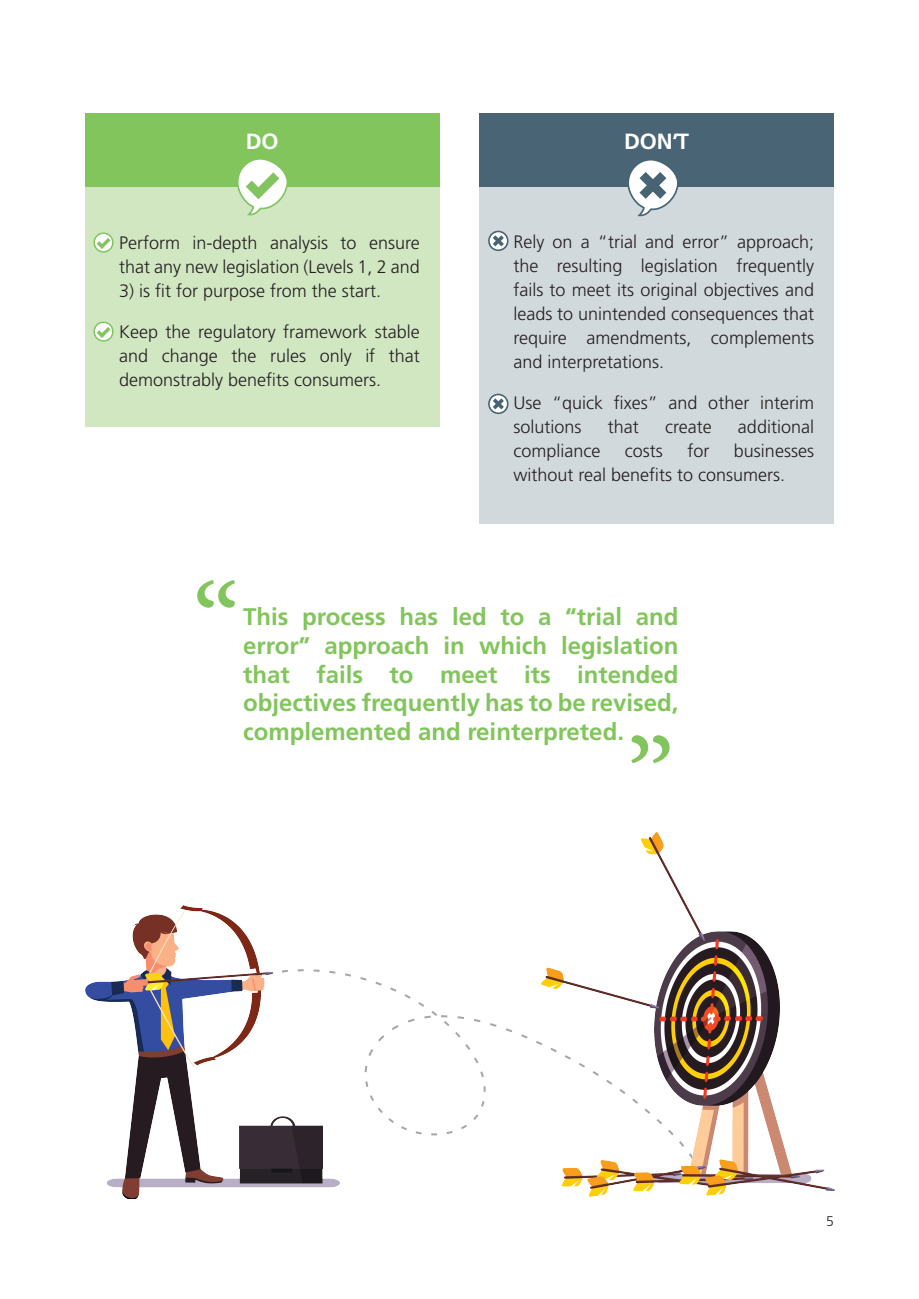
<style>
.page{position:relative;width:919px;height:1299px;background:#fff}
.page>*{position:absolute;margin:0;border:0;box-sizing:border-box;transform-origin:0 0}
.t1{font:120px "Minion Pro";color:#82c55c}
.t2{font:700 24px/28.8px "Frutiger LT Pro";color:#82c55c;text-align:justify}
.t3{font:700 22px "Frutiger LT Pro";color:#fff}
.t4{font:300 18px/24px "Frutiger LT Pro";color:#231f20;text-align:justify}
.t5{font:300 14px "Frutiger LT Pro";color:#231f20}
.s1{color:#82c55c}
</style>
<div class="page">
<svg style="left:339px;top:973px;width:257px;height:224px"></svg>
<div style="left:85px;top:181px;width:354px;height:246px;background:#d1e7c2"></div>
<div style="left:85px;top:113px;width:354px;height:74px;background:#82c55c"></div>
<svg style="left:93px;top:321px;width:21px;height:21px"></svg>
<svg style="left:93px;top:232px;width:21px;height:21px"></svg>
<svg style="left:237px;top:159px;width:51px;height:57px"></svg>
<div style="left:479px;top:182px;width:354px;height:341px;background:#d2d9dd"></div>
<div style="left:479px;top:113px;width:354px;height:74px;background:#496575"></div>
<svg style="left:627px;top:160px;width:52px;height:57px"></svg>
<svg style="left:488px;top:231px;width:21px;height:20px"></svg>
<svg style="left:488px;top:393px;width:21px;height:21px"></svg>
<img style="left:85px;top:905px;width:254px;height:293px">
<img style="left:542px;top:832px;width:292px;height:364px">
<p class="t3" style="left:246px;top:128px;width:34px">DO</p>
<p class="t4" style="left:102px;top:231px;width:319px;text-align:right"><span class="s1">•</span> Perform in-depth analysis to ensure that any new legislation (Levels 1, 2 and</p>
<p class="t4" style="left:119px;top:279px;width:263px">3) is fit for purpose from the start.</p>
<p class="t4" style="left:119px;top:320px;width:302px;text-indent:-17px"><span class="s1">•</span> Keep the regulatory framework stable and change the rules only if that demonstrably benefits consumers.</p>
<p class="t3" style="left:624px;top:128px;width:66px">DON’T</p>
<p class="t4" style="left:513px;top:230px;width:302px;text-indent:-17px"><span class="s1">•</span> Rely on a “trial and error” approach; the resulting legislation frequently fails to meet its original objectives and leads to unintended consequences that require amendments, complements and interpretations.</p>
<p class="t4" style="left:513px;top:391px;width:302px;text-indent:-17px"><span class="s1">•</span> Use “quick fixes” and other interim solutions</p>
<p class="t4" style="left:607px;top:415px;width:32px">that</p>
<p class="t4" style="left:665px;top:415px;width:48px">create</p>
<p class="t4" style="left:738px;top:415px;width:78px">additional</p>
<p class="t4" style="left:513px;top:439px;width:88px">compliance</p>
<p class="t4" style="left:625px;top:439px;width:39px">costs</p>
<p class="t4" style="left:687px;top:439px;width:23px">for</p>
<p class="t4" style="left:513px;top:439px;width:302px;text-indent:220px">businesses without real benefits to consumers.</p>
<h1 class="t1" style="left:192px;top:547px;width:49px">“</h1>
<h2 class="t2" style="left:243px;top:602px;width:437px">This process has led to a “trial and error” approach in which legislation that fails to meet its intended objectives frequently has to be revised, complemented and reinterpreted.</h2>
<h1 class="t1" style="left:626px;top:701px;width:50px">”</h1>
<p class="t5" style="left:826px;top:1212px;width:9px">5</p>
</div>
